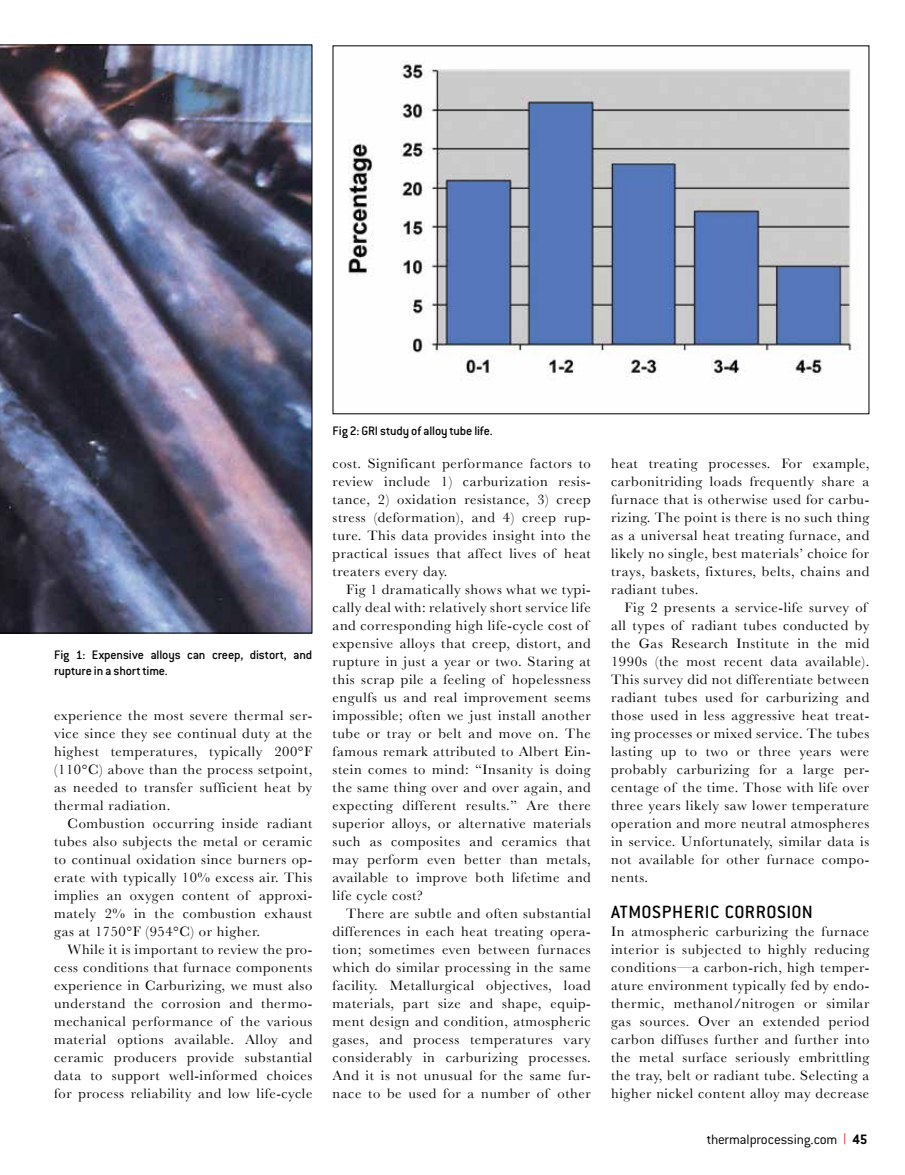
<style>
.page{position:relative;width:905px;height:1175px;background:#fff}
.page>*{position:absolute;margin:0;border:0;box-sizing:border-box;transform-origin:0 0}
.t1{font:500 19.5px "Conduit ITC";letter-spacing:.02em;color:#000}
.t2{font:300 15px "Conduit ITC";letter-spacing:-.01em;color:#000}
.t3{font:14.25px/18px "Baskerville";letter-spacing:.04em;color:#000;text-align:justify}
.t4{font:500 13.5px/16.2px "Conduit ITC";letter-spacing:-.01em;color:#000}
.s1{font-family:"Helvetica Neue";color:#ed1d24}
.s2{font-weight:700}
</style>
<div class="page">
<img style="left:0;top:45px;width:312px;height:588px">
<img style="left:348px;top:60px;width:510px;height:320px">
<p class="t4" style="left:54px;top:646px;width:260px">Fig 1: Expensive alloys can creep, distort, and rupture in a short time.</p>
<p class="t3" style="left:54px;top:706px;width:260px">experience the most severe thermal ser&shy;vice since they see continual duty at the highest temperatures, typically 200°F (110°C) above than the process setpoint, as needed to transfer sufficient heat by thermal radiation.</p>
<p class="t3" style="left:54px;top:814px;width:260px;text-indent:14px">Combustion occurring inside radiant tubes also subjects the metal or ceramic to continual oxidation since burners op&shy;erate with typically 10% excess air. This implies an oxygen content of approxi&shy;mately 2% in the combustion exhaust gas at 1750°F (954°C) or higher.</p>
<p class="t3" style="left:54px;top:940px;width:260px;text-indent:14px">While it is important to review the pro&shy;cess conditions that furnace components experience in Carburizing, we must also understand the corrosion and thermo&shy;mechanical performance of the various material options available. Alloy and ceramic producers provide substantial data to support well-informed choices for process reliability and low life-cycle</p>
<p class="t4" style="left:332px;top:422px;width:162px">Fig 2: GRI study of alloy tube life.</p>
<p class="t3" style="left:332px;top:454px;width:260px">cost. Significant performance factors to review include 1) carburization resis&shy;tance, 2) oxidation resistance, 3) creep stress (deformation), and 4) creep rup&shy;ture. This data provides insight into the practical issues that affect lives of heat treaters every day.</p>
<p class="t3" style="left:332px;top:580px;width:260px;text-align:left;text-indent:14px">Fig 1 dramatically shows what we typi&shy;cally deal with: relatively short service life and corresponding high life-cycle cost of expensive alloys that creep, distort, and rupture in just a year or two. Staring at this scrap pile a feeling of hopelessness engulfs us and real improvement seems impossible; often we just install another tube or tray or belt and move on. The famous remark attributed to Albert Ein&shy;stein comes to mind: “Insanity is doing the same thing over and over again, and expecting different results.” Are there superior alloys, or alternative materials such as composites and ceramics that may perform even better than metals, available to improve both lifetime and life cycle cost?</p>
<p class="t3" style="left:332px;top:904px;width:260px;text-indent:14px">There are subtle and often substantial differences in each heat treating opera&shy;tion; sometimes even between furnaces which do similar processing in the same facility. Metallurgical objectives, load materials, part size and shape, equip&shy;ment design and condition, atmospheric gases, and process temperatures vary considerably in carburizing processes.<br>And it is not unusual for the same fur&shy;nace to be used for a number of other</p>
<p class="t3" style="left:611px;top:454px;width:260px">heat treating processes. For example, carbonitriding loads frequently share a furnace that is otherwise used for carbu&shy;rizing. The point is there is no such thing as a universal heat treating furnace, and likely no single, best materials’ choice for trays, baskets, fixtures, belts, chains and radiant tubes.</p>
<p class="t3" style="left:611px;top:598px;width:260px;text-align:left;text-indent:14px">Fig 2 presents a service-life survey of all types of radiant tubes conducted by the Gas Research Institute in the mid 1990s (the most recent data available).<br>This survey did not differentiate between radiant tubes used for carburizing and those used in less aggressive heat treat&shy;ing processes or mixed service. The tubes lasting up to two or three years were probably carburizing for a large per&shy;centage of the time. Those with life over three years likely saw lower temperature operation and more neutral atmospheres in service. Unfortunately, similar data is not available for other furnace compo&shy;nents.</p>
<h1 class="t1" style="left:611px;top:901px;width:52px">Atm ospheric</h1>
<h1 class="t1" style="left:724px;top:901px;width:87px">Corrosion</h1>
<p class="t3" style="left:611px;top:922px;width:260px">In atmospheric carburizing the furnace interior is subjected to highly reducing conditions—a carbon-rich, high temper&shy;ature environment typically fed by endo&shy;thermic, methanol/nitrogen or similar gas sources. Over an extended period carbon diffuses further and further into the metal surface seriously embrittling the tray, belt or radiant tube. Selecting a higher nickel content alloy may decrease</p>
<p class="t2" style="left:706px;top:1131px;width:162px">thermalprocessing.com <span class="s1">|</span> <span class="s2">45</span></p>
</div>
